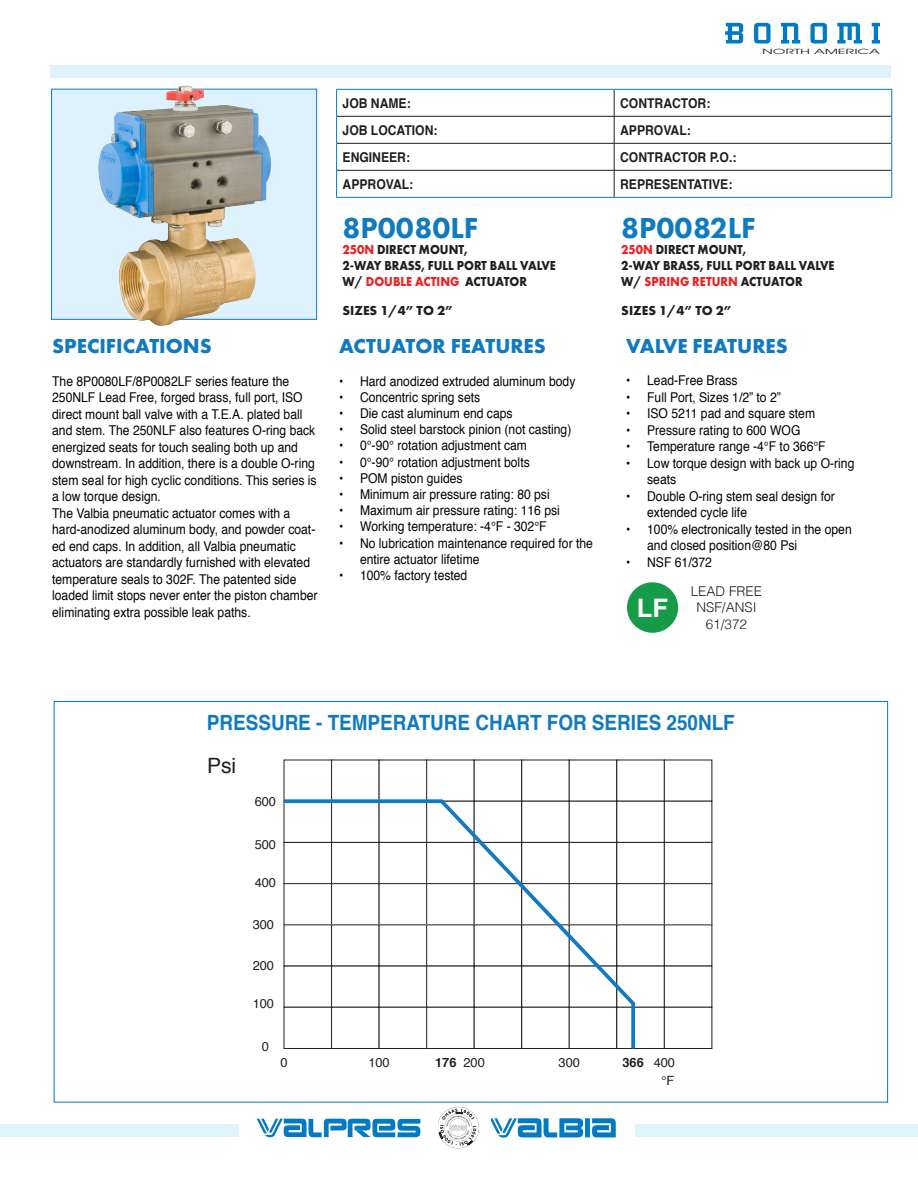
<style>
.page{position:relative;width:918px;height:1188px;background:#fff}
.page>*{position:absolute;margin:0;border:0;box-sizing:border-box;transform-origin:0 0}
.t1{font:800 30px "Futura PT";color:#107ac0}
.t2{font:700 25.5px "Helvetica";color:#fff}
.t3{font:700 21px "Futura PT";color:#107ac0}
.t4{font:700 21px "Helvetica";color:#107ac0;scale:.9 1}
.t5{font:21px "Helvetica";color:#231f20}
.t6{font:13.5px/16.5px "Helvetica";color:#040503;scale:.9 1}
.t7{font:700 13.5px/16.2px "Futura PT";color:#231f20;scale:.9 1}
.t8{font:700 13.5px "Helvetica";color:#231f20;scale:.9 1}
.t9{font:700 13.5px "Futura PT";color:#231f20}
.t10{font:300 13.5px "Helvetica";color:#231f20}
.t11{font:12.75px "Helvetica";color:#231f20}
.t12{font:700 12.75px "Helvetica";color:#231f20}
.t13{font:7.05px "Avant Garde";letter-spacing:-.01em;color:#231f20;scale:2.07 1}
.s1{color:#ee2123}
</style>
<div class="page">
<div style="left:0;top:1124px;width:353px;height:13px;background:#def3fc"></div>
<div style="left:584px;top:1124px;width:334px;height:13px;background:#def3fc"></div>
<div style="left:482px;top:1114px;width:153px;height:28px;background:#fff"></div>
<svg style="left:592px;top:1118px;width:24px;height:20px"></svg>
<div style="left:585px;top:1118px;width:5px;height:19px;background:#007ac2"></div>
<svg style="left:491px;top:1118px;width:92px;height:20px"></svg>
<svg style="left:438px;top:1107px;width:41px;height:41px"></svg>
<svg style="left:725px;top:23px;width:18px;height:21px"></svg>
<svg style="left:754px;top:23px;width:17px;height:21px"></svg>
<svg style="left:781px;top:23px;width:19px;height:21px"></svg>
<svg style="left:810px;top:23px;width:17px;height:21px"></svg>
<svg style="left:837px;top:23px;width:25px;height:21px"></svg>
<svg style="left:872px;top:23px;width:8px;height:21px"></svg>
<div style="left:50px;top:65px;width:841px;height:13px;background:#def3fc"></div>
<div style="left:239px;top:1114px;width:199px;height:28px;background:#fff"></div>
<svg style="left:257px;top:1118px;width:163px;height:19px"></svg>
<div style="left:51px;top:89px;width:266px;height:231px;background:#def2fd;border:1px solid #0a7abf"></div>
<svg style="left:614px;top:90px;width:1px;height:107px"></svg>
<hr style="left:337px;top:116px;width:277px;height:1px;background:#231f20">
<hr style="left:614px;top:116px;width:277px;height:1px;background:#231f20">
<hr style="left:337px;top:143px;width:277px;height:1px;background:#231f20">
<hr style="left:614px;top:143px;width:277px;height:1px;background:#231f20">
<hr style="left:337px;top:170px;width:277px;height:1px;background:#231f20">
<hr style="left:614px;top:170px;width:277px;height:1px;background:#231f20">
<hr style="left:336px;top:89px;width:278px;height:1px;background:#007ac2">
<hr style="left:614px;top:89px;width:278px;height:1px;background:#007ac2">
<svg style="left:336px;top:90px;width:1px;height:107px"></svg>
<svg style="left:891px;top:90px;width:1px;height:107px"></svg>
<hr style="left:336px;top:197px;width:278px;height:1px;background:#007ac2">
<hr style="left:614px;top:197px;width:278px;height:1px;background:#007ac2">
<img style="left:95px;top:85px;width:179px;height:241px">
<div style="left:331px;top:760px;width:48px;height:41px;border:1px solid #231f20"></div>
<div style="left:426px;top:760px;width:48px;height:41px;border:1px solid #231f20"></div>
<div style="left:474px;top:760px;width:48px;height:41px;border:1px solid #231f20"></div>
<div style="left:569px;top:760px;width:48px;height:41px;border:1px solid #231f20"></div>
<div style="left:617px;top:842px;width:48px;height:42px;border:1px solid #231f20"></div>
<div style="left:664px;top:842px;width:48px;height:42px;border:1px solid #231f20"></div>
<div style="left:617px;top:883px;width:48px;height:42px;border:1px solid #231f20"></div>
<div style="left:664px;top:883px;width:48px;height:42px;border:1px solid #231f20"></div>
<div style="left:617px;top:1007px;width:48px;height:42px;border:1px solid #231f20"></div>
<div style="left:664px;top:1007px;width:48px;height:42px;border:1px solid #231f20"></div>
<svg style="left:283px;top:797px;width:354px;height:252px"></svg>
<div style="left:627px;top:582px;width:51px;height:51px;background:#169c48;border-radius:50%"></div>
<p class="t8" style="left:343px;top:92px;width:77px">JOB NAME:</p>
<p class="t8" style="left:620px;top:92px;width:102px">CONTRACTOR:</p>
<p class="t8" style="left:343px;top:119px;width:107px">JOB LOCATION:</p>
<p class="t8" style="left:620px;top:119px;width:80px">APPROVAL:</p>
<p class="t8" style="left:343px;top:146px;width:77px">ENGINEER:</p>
<p class="t8" style="left:620px;top:146px;width:131px">CONTRACTOR P.O.:</p>
<p class="t8" style="left:343px;top:173px;width:80px">APPROVAL:</p>
<p class="t8" style="left:620px;top:173px;width:126px">REPRESENTATIVE:</p>
<p class="t13" style="left:762px;top:47px;width:58px">NORTH AMERICA</p>
<p class="t3" style="left:52px;top:333px;width:161px">SPECIFICATIONS</p>
<p class="t6" style="left:52px;top:373px;width:295px">The 8P0080LF/8P0082LF series feature the 250NLF Lead Free, forged brass, full port, ISO direct mount ball valve with a T.E.A. plated ball and stem. The 250NLF also features O-ring back energized seats for touch sealing both up and downstream. In addition, there is a double O-ring stem seal for high cyclic conditions. This series is a low torque design.</p>
<p class="t6" style="left:52px;top:505px;width:296px">The Valbia pneumatic actuator comes with a hard-anodized aluminum body, and powder coat&shy;ed end caps. In addition, all Valbia pneumatic actuators are standardly furnished with elevated temperature seals to 302F. The patented side loaded limit stops never enter the piston chamber eliminating extra possible leak paths.</p>
<p class="t1" style="left:343px;top:209px;width:137px">8P0080LF</p>
<p class="t7" style="left:343px;top:241px;width:238px"><span class="s1">250N</span> DIRECT MOUNT,<br>2-WAY BRASS, FULL PORT BALL VALVE<br>W/ <span class="s1">DOUBLE ACTING</span> ACTUATOR</p>
<p class="t9" style="left:343px;top:301px;width:112px">SIZES 1/4” TO 2”</p>
<p class="t3" style="left:339px;top:332px;width:208px">ACTUATOR FEATURES</p>
<p class="t6" style="left:339px;top:373px;width:264px">• Hard anodized extruded aluminum body</p>
<p class="t6" style="left:339px;top:389px;width:158px">• Concentric spring sets</p>
<p class="t6" style="left:339px;top:405px;width:194px">• Die cast aluminum end caps</p>
<p class="t6" style="left:339px;top:422px;width:260px">• Solid steel barstock pinion (not casting)</p>
<p class="t6" style="left:339px;top:438px;width:210px">• 0°-90° rotation adjustment cam</p>
<p class="t6" style="left:339px;top:454px;width:213px">• 0°-90° rotation adjustment bolts</p>
<p class="t6" style="left:339px;top:470px;width:139px">• POM piston guides</p>
<p class="t6" style="left:339px;top:486px;width:236px">• Minimum air pressure rating: 80 psi</p>
<p class="t6" style="left:339px;top:503px;width:247px">• Maximum air pressure rating: 116 psi</p>
<p class="t6" style="left:339px;top:519px;width:232px">• Working temperature: -4°F - 302°F</p>
<p class="t6" style="left:360px;top:535px;width:260px;text-indent:-21px">• No lubrication maintenance required for the entire actuator lifetime</p>
<p class="t6" style="left:339px;top:567px;width:144px">• 100% factory tested</p>
<p class="t1" style="left:621px;top:209px;width:136px">8P0082LF</p>
<p class="t7" style="left:621px;top:241px;width:238px"><span class="s1">250N</span> DIRECT MOUNT,<br>2-WAY BRASS, FULL PORT BALL VALVE<br>W/ <span class="s1">SPRING RETURN</span> ACTUATOR</p>
<p class="t9" style="left:621px;top:301px;width:112px">SIZES 1/4” TO 2”</p>
<p class="t3" style="left:626px;top:332px;width:163px">VALVE FEATURES</p>
<p class="t6" style="left:626px;top:373px;width:125px">• Lead-Free Brass</p>
<p class="t6" style="left:626px;top:389px;width:173px">• Full Port, Sizes 1/2” to 2”</p>
<p class="t6" style="left:626px;top:406px;width:211px">• ISO 5211 pad and square stem</p>
<p class="t6" style="left:626px;top:422px;width:195px">• Pressure rating to 600 WOG</p>
<p class="t6" style="left:626px;top:439px;width:223px">• Temperature range -4°F to 366°F</p>
<p class="t6" style="left:647px;top:455px;width:232px;text-indent:-21px">• Low torque design with back up O-ring seats</p>
<p class="t6" style="left:647px;top:488px;width:210px;text-indent:-21px">• Double O-ring stem seal design for extended cycle life</p>
<p class="t6" style="left:647px;top:521px;width:229px;text-indent:-21px">• 100% electronically tested in the open and closed position@80 Psi</p>
<p class="t6" style="left:626px;top:554px;width:97px">• NSF 61/372</p>
<p class="t2" style="left:637px;top:588px;width:33px">LF</p>
<p class="t10" style="left:691px;top:580px;width:73px">LEAD FREE</p>
<p class="t10" style="left:696px;top:596px;width:62px">NSF/ANSI</p>
<p class="t10" style="left:706px;top:612px;width:43px">61/372</p>
<p class="t4" style="left:207px;top:705px;width:588px">PRESSURE - TEMPERATURE CHART FOR SERIES 250NLF</p>
<p class="t5" style="left:207px;top:749px;width:31px">Psi</p>
<p class="t11" style="left:255px;top:792px;width:23px">600</p>
<p class="t11" style="left:255px;top:835px;width:23px">500</p>
<p class="t11" style="left:255px;top:873px;width:23px">400</p>
<p class="t11" style="left:253px;top:915px;width:23px">300</p>
<p class="t11" style="left:253px;top:956px;width:23px">200</p>
<p class="t11" style="left:253px;top:994px;width:23px">100</p>
<p class="t11" style="left:262px;top:1037px;width:9px">0</p>
<p class="t12" style="left:435px;top:1053px;width:23px">176</p>
<p class="t12" style="left:622px;top:1053px;width:23px">366</p>
<p class="t11" style="left:368px;top:1053px;width:23px">100</p>
<p class="t11" style="left:464px;top:1053px;width:23px">200</p>
<p class="t11" style="left:280px;top:1053px;width:9px">0</p>
<p class="t11" style="left:559px;top:1053px;width:23px">300</p>
<p class="t11" style="left:654px;top:1053px;width:23px">400</p>
<p class="t11" style="left:662px;top:1070px;width:14px">°F</p>
</div>
